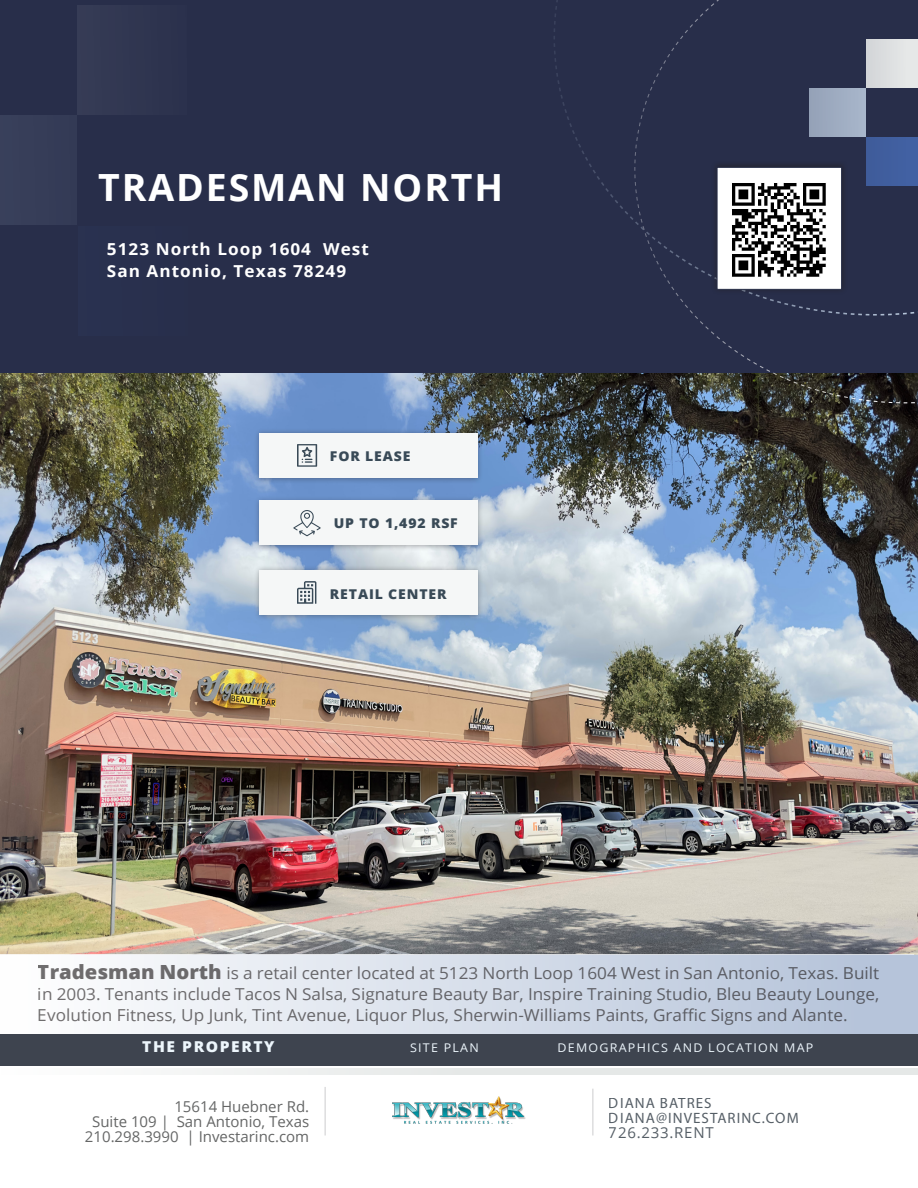
<style>
.page{position:relative;width:918px;height:1188px;background:#fff}
.page>*{position:absolute;margin:0;border:0;box-sizing:border-box;transform-origin:0 0}
.t1{font:700 37.5px "Open Sans";letter-spacing:.05em;color:#fff}
.t2{font:16.5px/21px "Open Sans";color:#231f20;text-align:justify;scale:1.04 1}
.t3{font:700 16.5px/22.5px "Open Sans";letter-spacing:.06em;color:#fff;scale:1.04 1}
.t4{font:15px/15px "Open Sans";color:#656666;text-align:right}
.t5{font:15px/15px "Myriad Pro";letter-spacing:.07em;color:#3e4851}
.t6{font:15px "Open Sans";letter-spacing:.05em;color:#3e4851}
.t7{font:800 15px "Open Sans";letter-spacing:.1em;color:#edf6fc;scale:1.04 1}
.t8{font:800 13.5px "Open Sans";letter-spacing:.06em;color:#394a57;scale:1.04 1}
.t9{font:12px "Open Sans";letter-spacing:.1em;color:#edf6fc;scale:1.04 1}
.s1{font-weight:800;font-size:19.5px}
</style>
<div class="page">
<img style="left:0;top:373px;width:917px;height:581px">
<svg style="left:0;top:954px;width:918px;height:182px"></svg>
<svg style="left:0;top:955px;width:918px;height:111px"></svg>
<div style="left:553px;top:0;width:81px;height:316px;background:#282e4a"></div>
<svg style="left:634px;top:0;width:284px;height:404px;background:#292f48"></svg>
<div style="left:867px;top:137px;width:51px;height:49px;background:#4261a3"></div>
<div style="left:810px;top:88px;width:56px;height:49px;background:#9facc1"></div>
<div style="left:866px;top:39px;width:52px;height:49px;background:#dee0e1"></div>
<svg style="left:1px;top:1068px;width:916px;height:7px;fill:#e5e8e7"></svg>
<img style="left:0;top:0;width:553px;height:824px">
<div style="left:78px;top:226px;width:110px;height:110px;background:#29304e"></div>
<div style="left:0;top:115px;width:77px;height:110px;background:#363d58"></div>
<div style="left:77px;top:5px;width:110px;height:110px;background:#303651"></div>
<div style="left:712px;top:161px;width:136px;height:134px;background:#272b43"></div>
<div style="left:717px;top:167px;width:125px;height:123px;background:#fff;border:1px solid #272e48"></div>
<img style="left:732px;top:183px;width:94px;height:94px">
<div style="left:254px;top:428px;width:230px;height:56px;background:#231f20;opacity:.36"></div>
<div style="left:260px;top:433px;width:218px;height:45px;background:#f5f7f7"></div>
<div style="left:254px;top:496px;width:230px;height:55px;background:#231f20;opacity:.36"></div>
<div style="left:260px;top:501px;width:218px;height:44px;background:#f5f7f7"></div>
<div style="left:254px;top:565px;width:230px;height:56px;background:#231f20;opacity:.36"></div>
<div style="left:260px;top:570px;width:218px;height:45px;background:#f5f7f7"></div>
<svg style="left:297px;top:444px;width:20px;height:23px"></svg>
<svg style="left:293px;top:510px;width:28px;height:26px"></svg>
<svg style="left:297px;top:581px;width:19px;height:23px"></svg>
<div style="left:0;top:1034px;width:917px;height:32px;background:#3e444f"></div>
<p class="t1" style="left:98px;top:161px;width:406px">TRADESMAN NORTH</p>
<p class="t3" style="left:107px;top:237px;width:253px">5123 North Loop 1604 West<br>San Antonio, Texas 78249</p>
<p class="t8" style="left:330px;top:445px;width:79px">FOR LEASE</p>
<p class="t8" style="left:334px;top:513px;width:121px">UP TO 1,492 RSF</p>
<p class="t8" style="left:330px;top:584px;width:114px">RETAIL CENTER</p>
<p class="t2" style="left:38px;top:962px;width:811px"><span class="s1">Tradesman North</span> is a retail center located at 5123 North Loop 1604 West in San Antonio, Texas. Built in 2003. Tenants include Tacos N Salsa, Signature Beauty Bar, Inspire Training Studio, Bleu Beauty Lounge, Evolution Fitness, Up Junk, Tint Avenue, Liquor Plus, Sherwin-Williams Paints, Graffic Signs and Alante.</p>
<p class="t7" style="left:142px;top:1035px;width:129px">THE PROPERTY</p>
<p class="t9" style="left:410px;top:1040px;width:68px">SITE PLAN</p>
<p class="t9" style="left:558px;top:1040px;width:248px">DEMOGRAPHICS AND LOCATION MAP</p>
<p class="t4" style="left:85px;top:1098px;width:226px">15614 Huebner Rd.<br>Suite 109 | San Antonio, Texas<br>210.298.3990 | Investarinc.com</p>
<p class="t5" style="left:609px;top:1096px;width:191px">DIANA BATRES<br>DIANA@INVESTARINC.COM</p>
<p class="t6" style="left:609px;top:1123px;width:106px">726.233.RENT</p>
</div>
